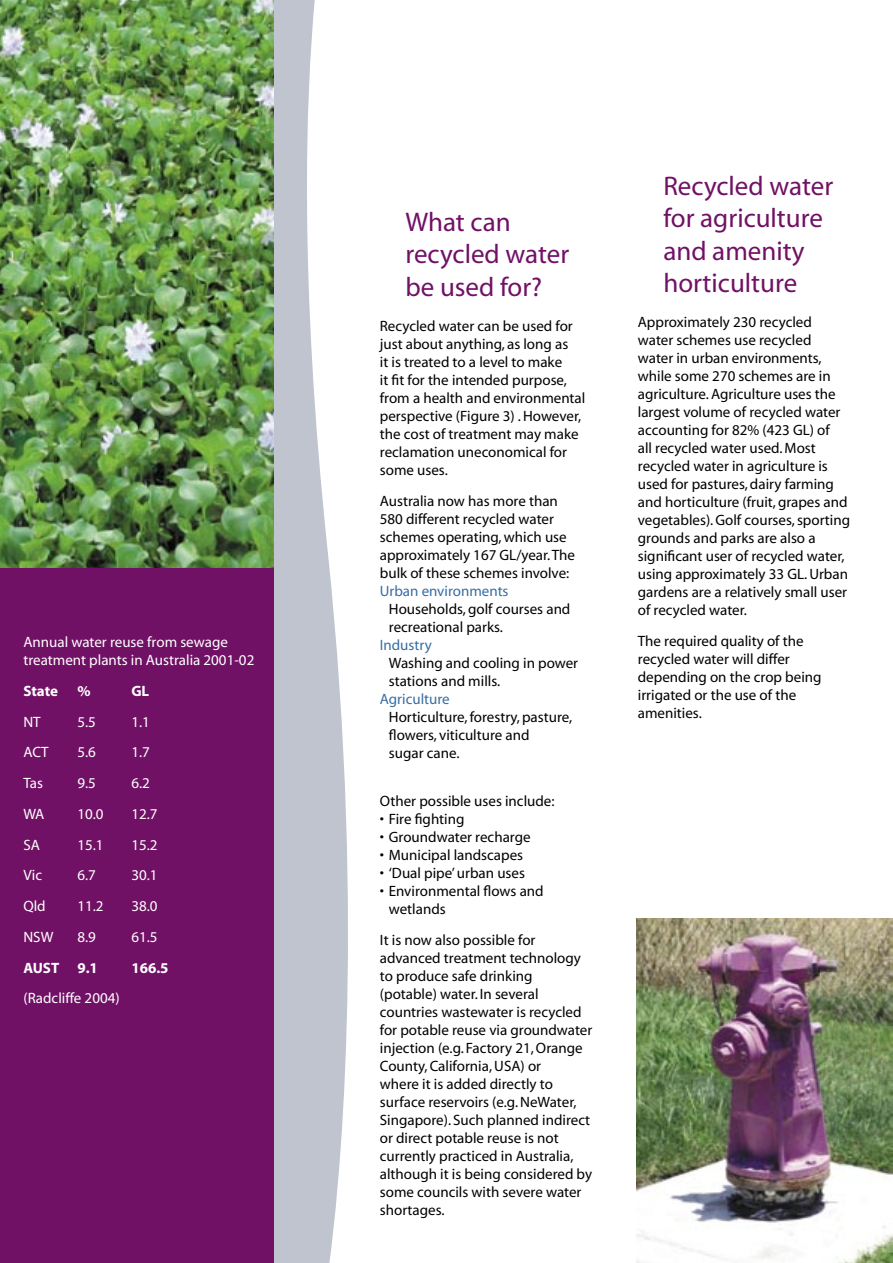
<style>
.page{position:relative;width:893px;height:1263px;background:#fff}
.page>*{position:absolute;margin:0;border:0;box-sizing:border-box;transform-origin:0 0}
.t1{font:27px/32.4px "Myriad";color:#711165}
.t2{font:15px/18px "Myriad";color:#000}
.t3{font:15px/18px "Myriad";color:#fff}
.t4{font:15px "Myriad";color:#396da3}
.t5{font:700 15px "Myriad";color:#fff}
</style>
<div class="page">
<svg style="left:274px;top:0;width:74px;height:1263px;fill:#bfc4cf"></svg>
<img style="left:0;top:0;width:274px;height:568px">
<div style="left:0;top:568px;width:274px;height:695px;background:#711165"></div>
<img style="left:636px;top:918px;width:257px;height:345px">
<p class="t3" style="left:23px;top:634px;width:232px">Annual water reuse from sewage treatment plants in Australia 2001-02</p>
<p class="t5" style="left:23px;top:683px;width:36px">State</p>
<p class="t5" style="left:77px;top:683px;width:15px">%</p>
<p class="t5" style="left:131px;top:683px;width:19px">GL</p>
<p class="t3" style="left:23px;top:713px;width:19px">NT</p>
<p class="t3" style="left:77px;top:713px;width:20px">5.5</p>
<p class="t3" style="left:131px;top:713px;width:20px">1.1</p>
<p class="t3" style="left:23px;top:744px;width:27px">ACT</p>
<p class="t3" style="left:77px;top:744px;width:20px">5.6</p>
<p class="t3" style="left:131px;top:744px;width:20px">1.7</p>
<p class="t3" style="left:23px;top:775px;width:21px">Tas</p>
<p class="t3" style="left:77px;top:775px;width:20px">9.5</p>
<p class="t3" style="left:131px;top:775px;width:20px">6.2</p>
<p class="t3" style="left:23px;top:805px;width:23px">WA</p>
<p class="t3" style="left:77px;top:805px;width:28px">10.0</p>
<p class="t3" style="left:131px;top:805px;width:28px">12.7</p>
<p class="t3" style="left:23px;top:836px;width:18px">SA</p>
<p class="t3" style="left:77px;top:836px;width:28px">15.1</p>
<p class="t3" style="left:131px;top:836px;width:28px">15.2</p>
<p class="t3" style="left:23px;top:867px;width:20px">Vic</p>
<p class="t3" style="left:77px;top:867px;width:20px">6.7</p>
<p class="t3" style="left:131px;top:867px;width:28px">30.1</p>
<p class="t3" style="left:23px;top:898px;width:24px">Qld</p>
<p class="t3" style="left:77px;top:898px;width:28px">11.2</p>
<p class="t3" style="left:131px;top:898px;width:28px">38.0</p>
<p class="t3" style="left:23px;top:928px;width:31px">NSW</p>
<p class="t3" style="left:77px;top:928px;width:20px">8.9</p>
<p class="t3" style="left:131px;top:928px;width:28px">61.5</p>
<p class="t5" style="left:23px;top:960px;width:76px">AUST 9.1</p>
<p class="t5" style="left:131px;top:960px;width:39px">166.5</p>
<p class="t3" style="left:23px;top:990px;width:98px">(Radcliffe 2004)</p>
<h1 class="t1" style="left:405px;top:207px;width:165px">What can recycled water be used for?</h1>
<p class="t2" style="left:380px;top:317px;width:207px">Recycled water can be used for just about anything, as long as<br>it is treated to a level to make<br>it fit for the intended purpose, from a health and environmental perspective (Figure 3) . However, the cost of treatment may make reclamation uneconomical for some uses.</p>
<p class="t2" style="left:380px;top:492px;width:197px">Australia now has more than<br>580 different recycled water schemes operating, which use approximately 167 GL/year. The bulk of these schemes involve:</p>
<p class="t4" style="left:380px;top:583px;width:130px">Urban environments</p>
<p class="t2" style="left:389px;top:600px;width:183px">Households, golf courses and recreational parks.</p>
<p class="t4" style="left:380px;top:637px;width:53px">Industry</p>
<p class="t2" style="left:389px;top:654px;width:191px">Washing and cooling in power stations and mills.</p>
<p class="t4" style="left:380px;top:691px;width:71px">Agriculture</p>
<p class="t2" style="left:389px;top:708px;width:185px">Horticulture, forestry, pasture, flowers, viticulture and<br>sugar cane.</p>
<p class="t2" style="left:380px;top:793px;width:176px">Other possible uses include:</p>
<p class="t2" style="left:380px;top:811px;width:86px">• Fire fighting</p>
<p class="t2" style="left:380px;top:829px;width:152px">• Groundwater recharge</p>
<p class="t2" style="left:380px;top:847px;width:145px">• Municipal landscapes</p>
<p class="t2" style="left:380px;top:865px;width:147px">• ‘Dual pipe’ urban uses</p>
<p class="t2" style="left:389px;top:883px;width:156px;text-indent:-9px">• Environmental flows and wetlands</p>
<p class="t2" style="left:380px;top:932px;width:214px">It is now also possible for advanced treatment technology to produce safe drinking (potable) water. In several countries wastewater is recycled for potable reuse via groundwater injection (e.g. Factory 21, Orange<br>County, California, USA) or<br>where it is added directly to surface reservoirs (e.g. NeWater,<br>Singapore). Such planned indirect or direct potable reuse is not currently practiced in Australia, although it is being considered by some councils with severe water shortages.</p>
<h1 class="t1" style="left:663px;top:171px;width:171px">Recycled water for agriculture and amenity horticulture</h1>
<p class="t2" style="left:638px;top:314px;width:214px">Approximately 230 recycled water schemes use recycled water in urban environments, while some 270 schemes are in agriculture. Agriculture uses the largest volume of recycled water accounting for 82% (423 GL) of<br>all recycled water used. Most recycled water in agriculture is used for pastures, dairy farming and horticulture (fruit, grapes and vegetables). Golf courses, sporting grounds and parks are also a significant user of recycled water, using approximately 33 GL. Urban gardens are a relatively small user of recycled water.</p>
<p class="t2" style="left:638px;top:632px;width:185px">The required quality of the recycled water will differ depending on the crop being irrigated or the use of the amenities.</p>
</div>
